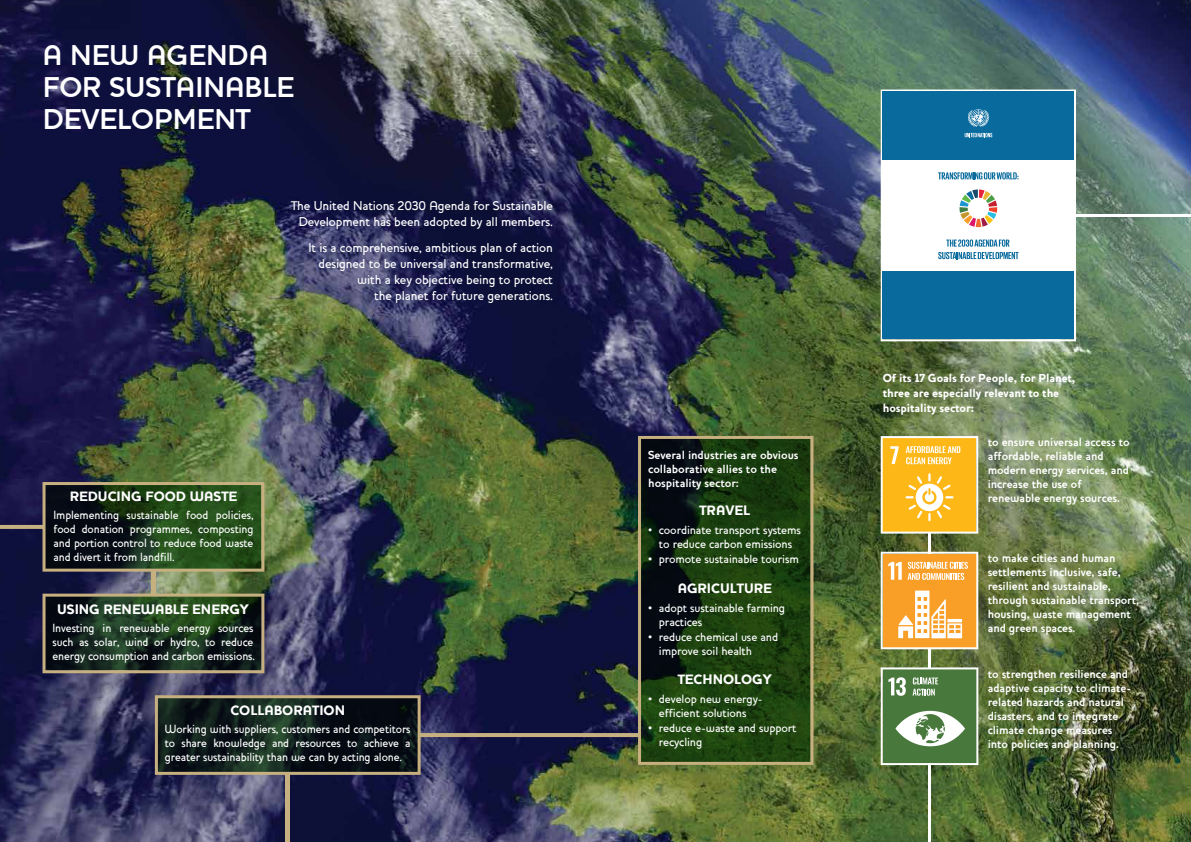
<style>
.page{position:relative;width:1191px;height:842px;background:#fff}
.page>*{position:absolute;margin:0;border:0;box-sizing:border-box;transform-origin:0 0}
.t1{font:700 29px/32px "Houschka";color:#fff}
.t2{font:900 14px "Houschka";color:#fff}
.t3{font:500 13px/16px "Houschka";letter-spacing:-.01em;color:#fff;text-align:center}
.t4{font:700 12px/14px "Houschka";letter-spacing:-.01em;color:#fff}
.t5{font:500 12px/14px "Houschka";letter-spacing:-.01em;color:#fff;text-align:justify;scale:.95 1}
.t6{font:500 12px/14px "Houschka";letter-spacing:-.01em;color:#fff}
.t7{font:900 12px/15px "Houschka";letter-spacing:-.01em;color:#fff}
</style>
<div class="page">
<img style="left:0;top:0;width:1191px;height:842px">
<hr style="left:928px;top:519px;width:2px;height:323px;background:#fff">
<hr style="left:932px;top:214px;width:259px;height:3px;background:#fff">
<svg style="left:880px;top:90px;width:196px;height:251px"></svg>
<svg style="left:0;top:482px;width:264px;height:90px;background:#263926"></svg>
<svg style="left:43px;top:594px;width:221px;height:79px;background:#263825"></svg>
<svg style="left:155px;top:695px;width:483px;height:80px;background:#232933"></svg>
<div style="left:882px;top:92px;width:192px;height:247px;background:#086a9d"></div>
<svg style="left:968px;top:109px;width:21px;height:18px"></svg>
<div style="left:882px;top:160px;width:192px;height:110px;background:#fff"></div>
<svg style="left:959px;top:189px;width:38px;height:38px"></svg>
<svg style="left:938px;top:172px;width:80px;height:7px"></svg>
<svg style="left:938px;top:239px;width:80px;height:20px"></svg>
<svg style="left:964px;top:133px;width:28px;height:4px"></svg>
<svg style="left:638px;top:436px;width:175px;height:329px;background:#213c15"></svg>
<hr style="left:151px;top:570px;width:4px;height:25px;background:#c7b080">
<hr style="left:286px;top:773px;width:4px;height:69px;background:#c7b080">
<svg style="left:880px;top:436px;width:98px;height:98px;background:#f8c244"></svg>
<svg style="left:880px;top:552px;width:98px;height:97px"></svg>
<svg style="left:880px;top:667px;width:98px;height:98px"></svg>
<h1 class="t1" style="left:43px;top:39px;width:253px">A NEW AGENDA<br>FOR SUSTAINABLE<br>DEVELOPMENT</h1>
<p class="t3" style="left:291px;top:197px;width:263px">The United Nations 2030 Agenda for Sustainable<br>Development has been adopted by all members.</p>
<p class="t3" style="left:308px;top:239px;width:246px;text-align:right">It is a comprehensive, ambitious plan of action designed to be universal and transformative, with a key objective being to protect<br>the planet for future generations.</p>
<p class="t2" style="left:70px;top:488px;width:169px">REDUCING FOOD WASTE</p>
<p class="t5" style="left:54px;top:508px;width:212px">Implementing sustainable food policies, food donation programmes, composting and portion control to reduce food waste and divert it from landfill.</p>
<p class="t2" style="left:57px;top:601px;width:193px">USING RENEWABLE ENERGY</p>
<p class="t5" style="left:53px;top:621px;width:215px;text-align:left">Investing in renewable energy sources such as solar, wind or hydro, to reduce energy consumption and carbon emissions.</p>
<p class="t2" style="left:230px;top:702px;width:116px">COLLABORATION</p>
<p class="t5" style="left:165px;top:722px;width:260px">Working with suppliers, customers and competitors to share knowledge and resources to achieve a greater sustainability than we can by acting alone.</p>
<p class="t4" style="left:648px;top:447px;width:152px">Several industries are obvious collaborative allies to the hospitality sector:</p>
<p class="t2" style="left:699px;top:502px;width:52px">TRAVEL</p>
<p class="t6" style="left:648px;top:523px;width:154px;text-align:center">• coordinate transport systems to reduce carbon emissions</p>
<p class="t6" style="left:648px;top:552px;width:152px">• promote sustainable tourism</p>
<p class="t2" style="left:677px;top:579px;width:96px">AGRICULTURE</p>
<p class="t6" style="left:659px;top:600px;width:128px;text-indent:-11px">• adopt sustainable farming practices</p>
<p class="t6" style="left:659px;top:629px;width:121px;text-indent:-11px">• reduce chemical use and improve soil health</p>
<p class="t2" style="left:677px;top:671px;width:96px">TECHNOLOGY</p>
<p class="t6" style="left:648px;top:692px;width:116px;text-align:center">• develop new energy&shy;efficient solutions</p>
<p class="t6" style="left:659px;top:721px;width:139px;text-indent:-11px">• reduce e-waste and support recycling</p>
<p class="t7" style="left:882px;top:371px;width:194px">Of its 17 Goals for People, for Planet, three are especially relevant to the hospitality sector:</p>
<p class="t4" style="left:987px;top:435px;width:143px">to ensure universal access to affordable, reliable and modern energy services, and increase the use of renewable energy sources.</p>
<p class="t4" style="left:987px;top:551px;width:153px">to make cities and human settlements inclusive, safe, resilient and sustainable, through sustainable transport, housing, waste management and green spaces.</p>
<p class="t4" style="left:987px;top:667px;width:145px">to strengthen resilience and adaptive capacity to climate&shy;related hazards and natural disasters, and to integrate climate change measures into policies and planning.</p>
</div>
